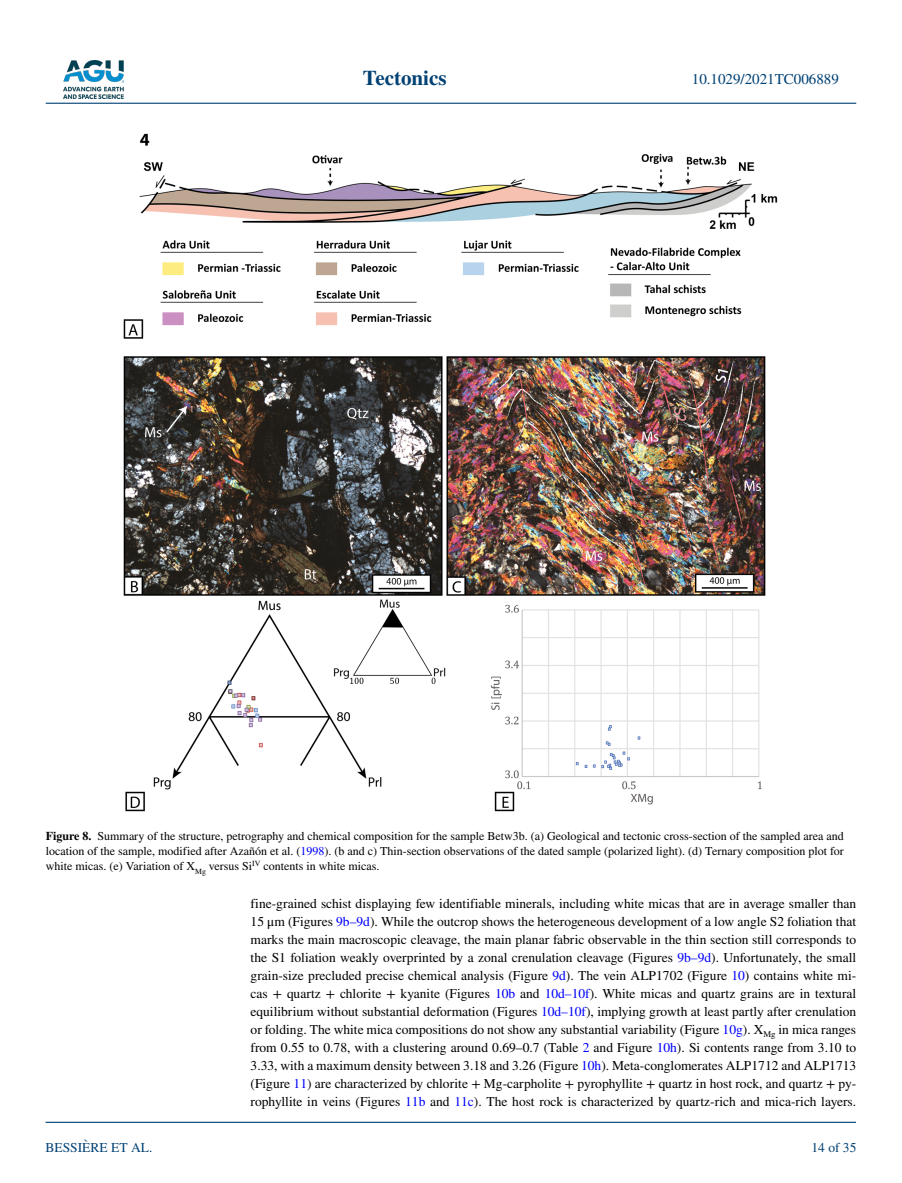
<style>
.page{position:relative;width:902px;height:1183px;background:#fff}
.page>*{position:absolute;margin:0;border:0;box-sizing:border-box;transform-origin:0 0}
.t1{font:700 21px "STIX";color:#004174}
.t2{font:15px "STIX";color:#004174}
.t3{font:13.5px/18px "STIX";color:#000;text-align:justify}
.t4{font:13.5px "STIX";color:#004174}
.t5{font:12px/15px "STIX";color:#000;text-align:justify}
.s1{font-weight:700}
.s2{color:#00f}
</style>
<div class="page">
<img style="left:63px;top:60px;width:60px;height:39px">
<hr style="left:46px;top:103px;width:810px;height:1px;background:#004174">
<hr style="left:45px;top:1121px;width:810px;height:1px;background:#004174">
<img style="left:123px;top:134px;width:654px;height:677px">
<h1 class="t1" style="left:363px;top:66px;width:85px">Tectonics</h1>
<p class="t2" style="left:691px;top:69px;width:149px">10.1029/2021TC006889</p>
<p class="t5" style="left:46px;top:829px;width:799px"><span class="s1">Figure 8.</span> Summary of the structure, petrography and chemical composition for the sample Betw3b. (a) Geological and tectonic cross-section of the sampled area and location of the sample, modified after Azañón et al. (<span class="s2">1998</span>). (b and c) Thin-section observations of the dated sample (polarized light). (d) Ternary composition plot for white micas. (e) Variation of X<sub>Mg</sub> versus Si<sup>IV</sup> contents in white micas.</p>
<p class="t4" style="left:45px;top:1138px;width:108px">BESSIÈRE ET AL.</p>
<p class="t3" style="left:250px;top:894px;width:607px">fine-grained schist displaying few identifiable minerals, including white micas that are in average smaller than 15 μm (Figures <span class="s2">9b–9d</span>). While the outcrop shows the heterogeneous development of a low angle S2 foliation that marks the main macroscopic cleavage, the main planar fabric observable in the thin section still corresponds to the S1 foliation weakly overprinted by a zonal crenulation cleavage (Figures <span class="s2">9b–9d</span>). Unfortunately, the small grain-size precluded precise chemical analysis (Figure <span class="s2">9d</span>). The vein ALP1702 (Figure <span class="s2">10</span>) contains white mi&shy;cas + quartz + chlorite + kyanite (Figures <span class="s2">10b</span> and <span class="s2">10d–10f</span>). White micas and quartz grains are in textural equilibrium without substantial deformation (Figures <span class="s2">10d–10f</span>), implying growth at least partly after crenulation or folding. The white mica compositions do not show any substantial variability (Figure <span class="s2">10g</span>). X<sub>Mg</sub> in mica ranges from 0.55 to 0.78, with a clustering around 0.69–0.7 (Table <span class="s2">2</span> and Figure <span class="s2">10h</span>). Si contents range from 3.10 to 3.33, with a maximum density between 3.18 and 3.26 (Figure <span class="s2">10h</span>). Meta-conglomerates ALP1712 and ALP1713 (Figure <span class="s2">11</span>) are characterized by chlorite + Mg-carpholite + pyrophyllite + quartz in host rock, and quartz + py&shy;rophyllite in veins (Figures <span class="s2">11b</span> and <span class="s2">11c</span>). The host rock is characterized by quartz-rich and mica-rich layers.</p>
<p class="t4" style="left:811px;top:1138px;width:46px">14 of 35</p>
</div>
